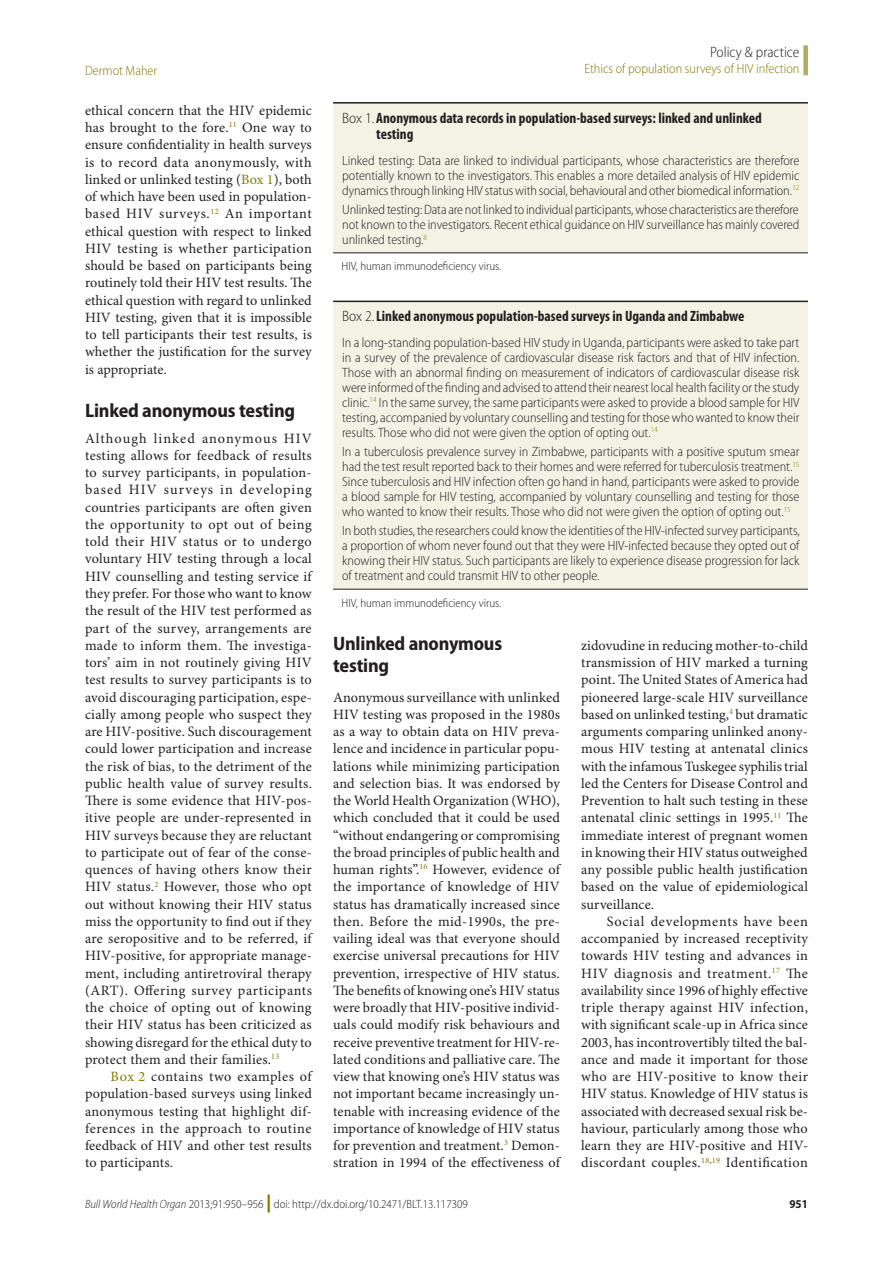
<style>
.page{position:relative;width:893px;height:1263px;background:#fff}
.page>*{position:absolute;margin:0;border:0;box-sizing:border-box;transform-origin:0 0}
.Head_1{font:700 semi-condensed 19.5px/22.5px "Myriad Pro";letter-spacing:-.01em;color:#231f20}
.t1{font:700 condensed 15px/16.5px "Myriad Pro";color:#231f20}
.Section_Title{font:300 semi-condensed 15px "Myriad Pro";color:#231f20}
.Para_No_Ind{font:14.25px/17.2px "Minion Pro";letter-spacing:.01em;color:#231f20;text-align:justify}
.Para_Ind{font:14.25px/17.2px "Minion Pro";letter-spacing:.01em;color:#231f20;text-align:justify}
.t2{font:300 semi-condensed 13.5px/15px "Myriad Pro";color:#231f20;text-align:justify}
.RH_Outside{font:300 semi-condensed 13.5px "Myriad Pro";color:#827c00}
.RH_Inside{font:300 semi-condensed 13.5px "Myriad Pro";color:#827c00}
.Box_FN1_no_indent{font:300 semi-condensed 12px "Myriad Pro";color:#231f20}
.t3{font:700 semi-condensed 12px "Myriad Pro";color:#231f20}
.s1{color:#827c00}
.s2{font-weight:300;font-stretch:semi-condensed}
.s3{font-style:italic}
.s4{font-weight:900;font-stretch:normal;font-size:18px;color:#827c00}
</style>
<div class="page">
<div style="left:803px;top:45px;width:5px;height:30px;background:#b2ac5f"></div>
<div style="left:333px;top:104px;width:474px;height:149px;background:#f3f2e4"></div>
<hr style="left:333px;top:102px;width:475px;height:2px;background:#231f20">
<hr style="left:333px;top:252px;width:475px;height:1px;background:#231f20">
<div style="left:333px;top:302px;width:474px;height:287px;background:#f3f2e4"></div>
<hr style="left:333px;top:301px;width:475px;height:1px;background:#231f20">
<hr style="left:333px;top:589px;width:475px;height:1px;background:#231f20">
<p class="Section_Title" style="left:710px;top:44px;width:91px">Policy &amp; practice</p>
<p class="RH_Inside" style="left:85px;top:63px;width:74px">Dermot Maher</p>
<p class="RH_Outside" style="left:584px;top:61px;width:217px">Ethics of population surveys of HIV infection</p>
<p class="Para_Ind" style="left:85px;top:102px;width:228px">ethical concern that the HIV epidemic has brought to the fore.<sup>11</sup> One way to ensure confidentiality in health surveys is to record data anonymously, with linked or unlinked testing (<span class="s1">Box 1</span>), both of which have been used in population&shy;based HIV surveys.<sup>12</sup> An important ethical question with respect to linked HIV testing is whether participation should be based on participants being routinely told their HIV test results. The ethical question with regard to unlinked HIV testing, given that it is impossible to tell participants their test results, is whether the justification for the survey is appropriate.</p>
<p class="Head_1" style="left:85px;top:399px;width:212px">Linked anonymous testing</p>
<p class="Para_No_Ind" style="left:85px;top:430px;width:228px">Although linked anonymous HIV testing allows for feedback of results to survey participants, in population&shy;based HIV surveys in developing countries participants are often given the opportunity to opt out of being told their HIV status or to undergo voluntary HIV testing through a local HIV counselling and testing service if they prefer. For those who want to know the result of the HIV test performed as part of the survey, arrangements are made to inform them. The investiga&shy;tors’ aim in not routinely giving HIV test results to survey participants is to avoid discouraging participation, espe&shy;cially among people who suspect they are HIV-positive. Such discouragement could lower participation and increase the risk of bias, to the detriment of the public health value of survey results.<br>There is some evidence that HIV-pos&shy;itive people are under-represented in HIV surveys because they are reluctant to participate out of fear of the conse&shy;quences of having others know their HIV status.<sup>2</sup> However, those who opt out without knowing their HIV status miss the opportunity to find out if they are seropositive and to be referred, if HIV-positive, for appropriate manage&shy;ment, including antiretroviral therapy (ART). Offering survey participants the choice of opting out of knowing their HIV status has been criticized as showing disregard for the ethical duty to protect them and their families.<sup>13</sup></p>
<p class="Para_Ind" style="left:85px;top:1068px;width:228px;text-indent:26px"><span class="s1">Box 2</span> contains two examples of population-based surveys using linked anonymous testing that highlight dif&shy;ferences in the approach to routine feedback of HIV and other test results to participants.</p>
<p class="t1" style="left:376px;top:110px;width:387px;text-indent:-34px"><span class="s2">Box 1.</span> Anonymous data records in population-based surveys: linked and unlinked testing</p>
<p class="t2" style="left:342px;top:153px;width:459px">Linked testing: Data are linked to individual participants, whose characteristics are therefore potentially known to the investigators. This enables a more detailed analysis of HIV epidemic dynamics through linking HIV status with social, behavioural and other biomedical information.<sup>12</sup></p>
<p class="t2" style="left:342px;top:202px;width:459px">Unlinked testing: Data are not linked to individual participants, whose characteristics are therefore not known to the investigators. Recent ethical guidance on HIV surveillance has mainly covered unlinked testing.<sup>8</sup></p>
<p class="Box_FN1_no_indent" style="left:342px;top:260px;width:161px">HIV, human immunodeficiency virus.</p>
<p class="t1" style="left:342px;top:308px;width:404px"><span class="s2">Box 2.</span>Linked anonymous population-based surveys in Uganda and Zimbabwe</p>
<p class="t2" style="left:342px;top:335px;width:459px">In a long-standing population-based HIV study in Uganda, participants were asked to take part in a survey of the prevalence of cardiovascular disease risk factors and that of HIV infection.<br>Those with an abnormal finding on measurement of indicators of cardiovascular disease risk were informed of the finding and advised to attend their nearest local health facility or the study clinic.<sup>14</sup> In the same survey, the same participants were asked to provide a blood sample for HIV testing, accompanied by voluntary counselling and testing for those who wanted to know their results. Those who did not were given the option of opting out.<sup>14</sup></p>
<p class="t2" style="left:342px;top:444px;width:459px">In a tuberculosis prevalence survey in Zimbabwe, participants with a positive sputum smear had the test result reported back to their homes and were referred for tuberculosis treatment.<sup>15<br></sup>Since tuberculosis and HIV infection often go hand in hand, participants were asked to provide a blood sample for HIV testing, accompanied by voluntary counselling and testing for those who wanted to know their results. Those who did not were given the option of opting out.<sup>15</sup></p>
<p class="t2" style="left:342px;top:524px;width:459px">In both studies, the researchers could know the identities of the HIV-infected survey participants, a proportion of whom never found out that they were HIV-infected because they opted out of knowing their HIV status. Such participants are likely to experience disease progression for lack of treatment and could transmit HIV to other people.</p>
<p class="Box_FN1_no_indent" style="left:342px;top:596px;width:161px">HIV, human immunodeficiency virus.</p>
<p class="Head_1" style="left:333px;top:632px;width:171px">Unlinked anonymous testing</p>
<p class="Para_No_Ind" style="left:333px;top:689px;width:228px">Anonymous surveillance with unlinked HIV testing was proposed in the 1980s as a way to obtain data on HIV preva&shy;lence and incidence in particular popu&shy;lations while minimizing participation and selection bias. It was endorsed by the World Health Organization (WHO), which concluded that it could be used “without endangering or compromising the broad principles of public health and human rights”.<sup>16</sup> However, evidence of the importance of knowledge of HIV status has dramatically increased since then. Before the mid-1990s, the pre&shy;vailing ideal was that everyone should exercise universal precautions for HIV prevention, irrespective of HIV status.<br>The benefits of knowing one’s HIV status were broadly that HIV-positive individ&shy;uals could modify risk behaviours and receive preventive treatment for HIV-re&shy;lated conditions and palliative care. The view that knowing one’s HIV status was not important became increasingly un&shy;tenable with increasing evidence of the importance of knowledge of HIV status for prevention and treatment.<sup>3</sup> Demon&shy;stration in 1994 of the effectiveness of</p>
<p class="Para_No_Ind" style="left:581px;top:637px;width:228px">zidovudine in reducing mother-to-child transmission of HIV marked a turning point. The United States of America had pioneered large-scale HIV surveillance based on unlinked testing,<sup>4</sup> but dramatic arguments comparing unlinked anony&shy;mous HIV testing at antenatal clinics with the infamous Tuskegee syphilis trial led the Centers for Disease Control and Prevention to halt such testing in these antenatal clinic settings in 1995.<sup>11</sup> The immediate interest of pregnant women in knowing their HIV status outweighed any possible public health justification based on the value of epidemiological surveillance.</p>
<p class="Para_Ind" style="left:581px;top:913px;width:228px;text-indent:26px">Social developments have been accompanied by increased receptivity towards HIV testing and advances in HIV diagnosis and treatment.<sup>17</sup> The availability since 1996 of highly effective triple therapy against HIV infection, with significant scale-up in Africa since 2003, has incontrovertibly tilted the bal&shy;ance and made it important for those who are HIV-positive to know their HIV status. Knowledge of HIV status is associated with decreased sexual risk be&shy;haviour, particularly among those who learn they are HIV-positive and HIV&shy;discordant couples.<sup>18</sup><sup>,</sup><sup>19</sup> Identification</p>
<p class="Box_FN1_no_indent" style="left:85px;top:1198px;width:384px"><span class="s3">Bull World Health Organ</span> 2013;91:950–956 <span class="s4">|</span> doi: http://dx.doi.org/10.2471/BLT.13.117309</p>
<p class="t3" style="left:789px;top:1197px;width:20px">951</p>
</div>
